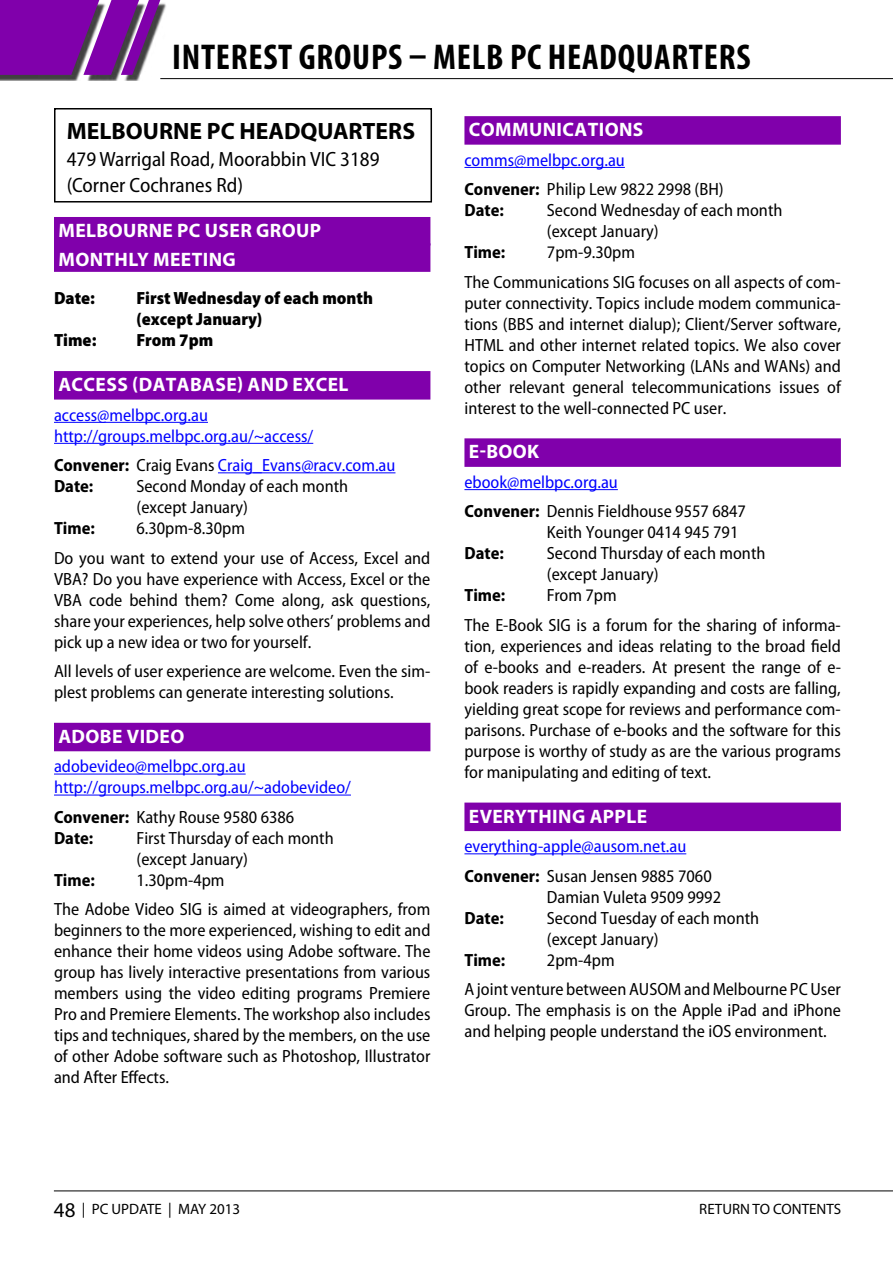
<style>
.page{position:relative;width:893px;height:1263px;background:#fff}
.page>*{position:absolute;margin:0;border:0;box-sizing:border-box;transform-origin:0 0}
.H0_STRAP_page_headin{font:700 condensed 36px "Myriad Pro";letter-spacing:.02em;color:#000}
.SIG_DETAILS_body_tex{font:700 23.7px "Myriad Pro";color:#000}
.SIG_DETAILS_body_tex-2{font:semi-condensed 20.7px "Myriad Pro";color:#000}
.SIG_DETAILS_H3_NAME{font:700 19.5px "Myriad Pro";letter-spacing:.02em;color:#fff}
.SIG_DETAILS_body_tex-3{font:semi-condensed 17.7px/21px "Myriad Pro";color:#000;text-align:justify}
.SIG_DETAILS_date_etc{font:semi-condensed 17.7px/21px "Myriad Pro";color:#000}
.SIG_DETAILS_email_an{font:semi-condensed 17.7px/21px "Myriad Pro";color:#00f}
.SIG_DETAILS_date_etc-2{font:900 semi-condensed 17.7px/21px "Myriad Pro";color:#000}
.SIG_DETAILS_date_etc-3{font:700 semi-condensed 17.7px "Myriad Pro";color:#000}
.SIG_DETAILS_date_etc-4{font:semi-condensed 17.7px "Myriad Pro";color:#00f}
.t1{font:15px "Myriad Pro";color:#000}
.s1{font-weight:700;color:#000}
.s2{color:#000}
.s3{font-weight:700}
.s4{font-size:21px}
</style>
<div class="page">
<div style="left:0;top:3px;width:167px;height:78px;background:#000;opacity:.75"></div>
<svg style="left:0;top:0;width:160px;height:75px;background:#8522a7"></svg>
<div style="left:54px;top:217px;width:376px;height:28px;background:#8000ab"></div>
<div style="left:54px;top:243px;width:376px;height:29px;background:#8000ab"></div>
<div style="left:54px;top:371px;width:376px;height:29px;background:#8000ab"></div>
<hr style="left:54px;top:422px;width:154px;height:1px;background:#00f">
<hr style="left:54px;top:443px;width:259px;height:1px;background:#00f">
<hr style="left:218px;top:472px;width:177px;height:1px;background:#00f">
<div style="left:54px;top:723px;width:376px;height:28px;background:#8000ab"></div>
<hr style="left:54px;top:774px;width:192px;height:1px;background:#00f">
<hr style="left:54px;top:795px;width:297px;height:1px;background:#00f">
<div style="left:464px;top:116px;width:377px;height:29px;background:#8000ab"></div>
<hr style="left:464px;top:167px;width:161px;height:1px;background:#00f">
<div style="left:464px;top:438px;width:377px;height:29px;background:#8000ab"></div>
<hr style="left:464px;top:489px;width:154px;height:1px;background:#00f">
<div style="left:464px;top:802px;width:377px;height:29px;background:#8000ab"></div>
<hr style="left:464px;top:853px;width:222px;height:1px;background:#00f">
<div style="left:54px;top:108px;width:378px;height:94px;border:2px solid #000"></div>
<hr style="left:160px;top:78px;width:733px;height:1px;background:#000">
<hr style="left:54px;top:1190px;width:839px;height:1px;background:#000">
<p class="H0_STRAP_page_headin" style="left:172px;top:34px;width:580px">INTEREST GROUPS – MELB PC HEADQUARTERS</p>
<p class="SIG_DETAILS_body_tex" style="left:67px;top:116px;width:350px">MELBOURNE PC HEADQUARTERS</p>
<p class="SIG_DETAILS_body_tex-2" style="left:67px;top:146px;width:314px">479 Warrigal Road, Moorabbin VIC 3189</p>
<p class="SIG_DETAILS_body_tex-2" style="left:67px;top:173px;width:178px">(Corner Cochranes Rd)</p>
<p class="SIG_DETAILS_H3_NAME" style="left:58px;top:218px;width:264px">MELBOURNE PC USER GROUP</p>
<p class="SIG_DETAILS_H3_NAME" style="left:58px;top:247px;width:179px">MONTHLY MEETING</p>
<p class="SIG_DETAILS_date_etc-2" style="left:54px;top:287px;width:43px">Date:</p>
<p class="SIG_DETAILS_date_etc-2" style="left:136px;top:287px;width:238px">First Wednesday of each month (except January)</p>
<p class="SIG_DETAILS_date_etc-2" style="left:54px;top:329px;width:44px">Time:</p>
<p class="SIG_DETAILS_date_etc-2" style="left:136px;top:329px;width:78px">From 7pm</p>
<p class="SIG_DETAILS_H3_NAME" style="left:58px;top:372px;width:292px">ACCESS (DATABASE) AND EXCEL</p>
<p class="SIG_DETAILS_email_an" style="left:54px;top:404px;width:261px">access@melbpc.org.au http://groups.melbpc.org.au/~access/</p>
<p class="SIG_DETAILS_date_etc-4" style="left:54px;top:454px;width:343px"><span class="s1">Convener:</span> <span class="s2">Craig Evans</span> Craig_Evans@racv.com.au</p>
<p class="SIG_DETAILS_date_etc-3" style="left:54px;top:475px;width:41px">Date:</p>
<p class="SIG_DETAILS_date_etc" style="left:136px;top:475px;width:213px">Second Monday of each month (except January)</p>
<p class="SIG_DETAILS_date_etc-3" style="left:54px;top:517px;width:42px">Time:</p>
<p class="SIG_DETAILS_date_etc" style="left:136px;top:517px;width:110px">6.30pm-8.30pm</p>
<p class="SIG_DETAILS_body_tex-3" style="left:54px;top:547px;width:378px">Do you want to extend your use of Access, Excel and VBA? Do you have experience with Access, Excel or the VBA code behind them? Come along, ask questions, share your experiences, help solve others’ problems and pick up a new idea or two for yourself.</p>
<p class="SIG_DETAILS_body_tex-3" style="left:54px;top:660px;width:378px">All levels of user experience are welcome. Even the sim&shy;plest problems can generate interesting solutions.</p>
<p class="SIG_DETAILS_H3_NAME" style="left:58px;top:723px;width:127px">ADOBE VIDEO</p>
<p class="SIG_DETAILS_email_an" style="left:54px;top:756px;width:298px">adobevideo@melbpc.org.au http://groups.melbpc.org.au/~adobevideo/</p>
<p class="SIG_DETAILS_date_etc" style="left:54px;top:806px;width:242px"><span class="s3">Convener:</span> Kathy Rouse 9580 6386</p>
<p class="SIG_DETAILS_date_etc-3" style="left:54px;top:826px;width:41px">Date:</p>
<p class="SIG_DETAILS_date_etc" style="left:136px;top:827px;width:199px">First Thursday of each month (except January)</p>
<p class="SIG_DETAILS_date_etc-3" style="left:54px;top:868px;width:42px">Time:</p>
<p class="SIG_DETAILS_date_etc" style="left:136px;top:869px;width:90px">1.30pm-4pm</p>
<p class="SIG_DETAILS_body_tex-3" style="left:54px;top:899px;width:378px">The Adobe Video SIG is aimed at videographers, from beginners to the more experienced, wishing to edit and enhance their home videos using Adobe software. The group has lively interactive presentations from various members using the video editing programs Premiere Pro and Premiere Elements. The workshop also includes tips and techniques, shared by the members, on the use of other Adobe software such as Photoshop, Illustrator and After Effects.</p>
<p class="SIG_DETAILS_H3_NAME" style="left:469px;top:117px;width:176px">COMMUNICATIONS</p>
<p class="SIG_DETAILS_email_an" style="left:464px;top:149px;width:162px">comms@melbpc.org.au</p>
<p class="SIG_DETAILS_date_etc" style="left:464px;top:178px;width:261px"><span class="s3">Convener:</span> Philip Lew 9822 2998 (BH)</p>
<p class="SIG_DETAILS_date_etc-3" style="left:464px;top:199px;width:41px">Date:</p>
<p class="SIG_DETAILS_date_etc" style="left:547px;top:199px;width:237px">Second Wednesday of each month (except January)</p>
<p class="SIG_DETAILS_date_etc-3" style="left:464px;top:241px;width:42px">Time:</p>
<p class="SIG_DETAILS_date_etc" style="left:547px;top:241px;width:90px">7pm-9.30pm</p>
<p class="SIG_DETAILS_body_tex-3" style="left:464px;top:271px;width:378px">The Communications SIG focuses on all aspects of com&shy;puter connectivity. Topics include modem communica&shy;tions (BBS and internet dialup); Client/Server software, HTML and other internet related topics. We also cover topics on Computer Networking (LANs and WANs) and other relevant general telecommunications issues of interest to the well-connected PC user.</p>
<p class="SIG_DETAILS_H3_NAME" style="left:469px;top:439px;width:72px">E-BOOK</p>
<p class="SIG_DETAILS_email_an" style="left:464px;top:471px;width:155px">ebook@melbpc.org.au</p>
<p class="SIG_DETAILS_date_etc" style="left:547px;top:501px;width:201px;text-indent:-82px"><span class="s3">Convener:</span> Dennis Fieldhouse 9557 6847<br>Keith Younger 0414 945 791</p>
<p class="SIG_DETAILS_date_etc-3" style="left:464px;top:542px;width:41px">Date:</p>
<p class="SIG_DETAILS_date_etc" style="left:547px;top:543px;width:220px">Second Thursday of each month (except January)</p>
<p class="SIG_DETAILS_date_etc-3" style="left:464px;top:584px;width:42px">Time:</p>
<p class="SIG_DETAILS_date_etc" style="left:547px;top:585px;width:71px">From 7pm</p>
<p class="SIG_DETAILS_body_tex-3" style="left:464px;top:614px;width:378px">The E-Book SIG is a forum for the sharing of informa&shy;tion, experiences and ideas relating to the broad field of e-books and e-readers. At present the range of e&shy;book readers is rapidly expanding and costs are falling, yielding great scope for reviews and performance com&shy;parisons. Purchase of e-books and the software for this purpose is worthy of study as are the various programs for manipulating and editing of text.</p>
<p class="SIG_DETAILS_H3_NAME" style="left:469px;top:803px;width:180px">EVERYTHING APPLE</p>
<p class="SIG_DETAILS_email_an" style="left:464px;top:835px;width:223px">everything-apple@ausom.net.au</p>
<p class="SIG_DETAILS_date_etc" style="left:547px;top:865px;width:176px;text-indent:-82px"><span class="s3">Convener:</span> Susan Jensen 9885 7060<br>Damian Vuleta 9509 9992</p>
<p class="SIG_DETAILS_date_etc-3" style="left:464px;top:906px;width:41px">Date:</p>
<p class="SIG_DETAILS_date_etc" style="left:547px;top:907px;width:214px">Second Tuesday of each month (except January)</p>
<p class="SIG_DETAILS_date_etc-3" style="left:464px;top:948px;width:42px">Time:</p>
<p class="SIG_DETAILS_date_etc" style="left:547px;top:949px;width:69px">2pm-4pm</p>
<p class="SIG_DETAILS_body_tex-3" style="left:464px;top:978px;width:378px">A joint venture between AUSOM and Melbourne PC User Group. The emphasis is on the Apple iPad and iPhone and helping people understand the iOS environment.</p>
<p class="t1" style="left:54px;top:1199px;width:188px"><span class="s4">48</span> | PC UPDATE | MAY 2013</p>
<p class="t1" style="left:699px;top:1199px;width:143px">RETURN TO CONTENTS</p>
</div>
